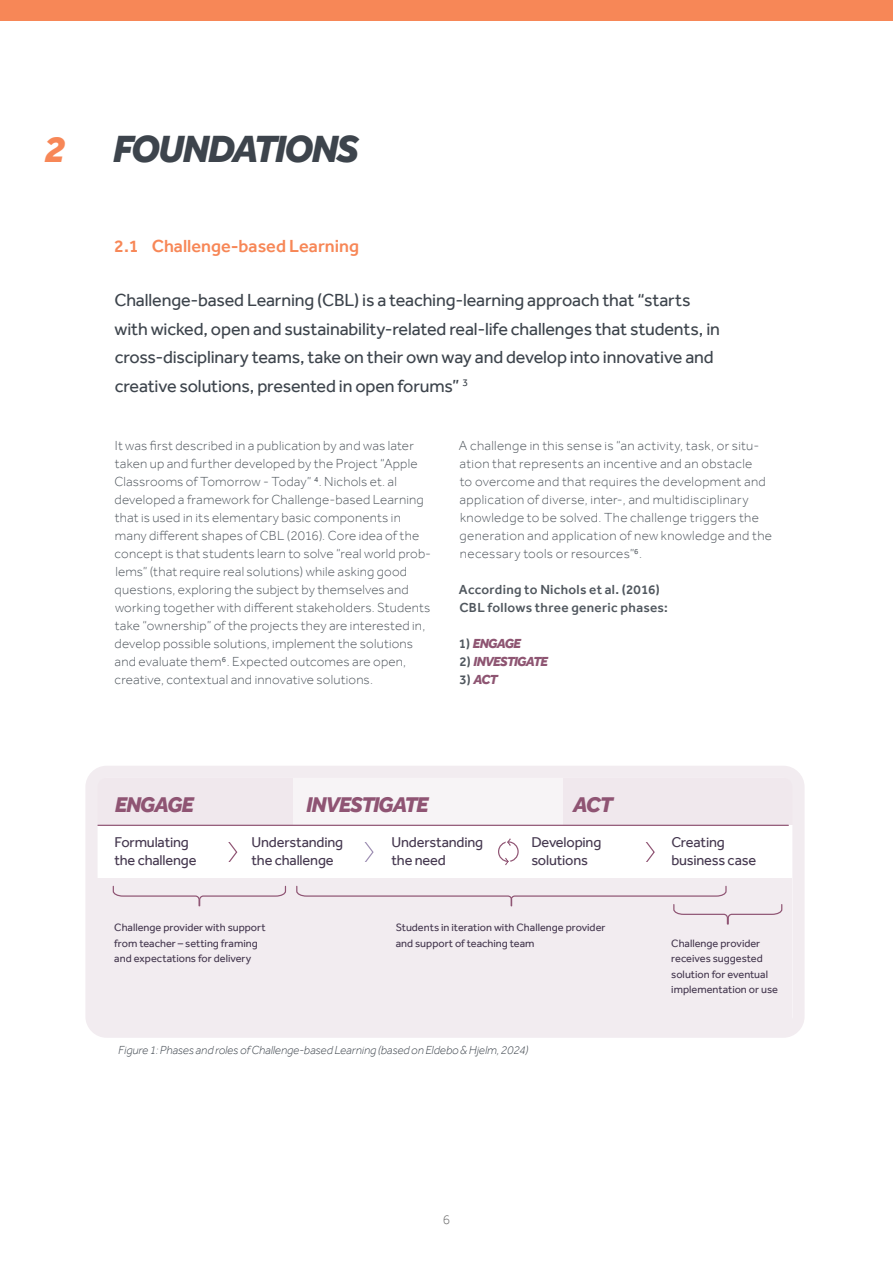
<style>
.page{position:relative;width:893px;height:1263px;background:#fff}
.page>*{position:absolute;margin:0;border:0;box-sizing:border-box;transform-origin:0 0}
.t1{font:italic 800 39px "Effra";letter-spacing:-.05em;color:#3d444c}
.t2{font:italic 800 21.9px "Effra";letter-spacing:-.06em;color:#8f5473}
.t3{font:18px/28.5px "Effra";letter-spacing:-.01em;color:#3d444c}
.t4{font:500 18px "Effra";color:#f78757}
.t5{font:14.55px/18.3px "Effra";letter-spacing:-.01em;color:#45384f}
.t6{font:300 13.5px/18px "Effra";letter-spacing:.015em;color:#50575e}
.t7{font:500 13.5px/18px "Effra";letter-spacing:.02em;color:#50575e}
.t8{font:italic 800 13.5px "Effra";letter-spacing:-.065em;color:#8e5572}
.t9{font:300 13.5px "Effra";color:#676767}
.t10{font:italic 300 12px "Effra";letter-spacing:-.005em;color:#3d444c}
.t11{font:10.95px/15.5px "Effra";color:#45384f}
.s1{color:#f78757}
.s2{font-weight:500;font-style:normal;color:#50575e}
</style>
<div class="page">
<svg style="left:85px;top:766px;width:720px;height:272px"></svg>
<div style="left:498px;top:841px;width:21px;height:21px;border:1px solid #8f5473;border-radius:50%"></div>
<svg style="left:504px;top:856px;width:7px;height:11px"></svg>
<svg style="left:504px;top:837px;width:8px;height:10px"></svg>
<div style="left:0;top:0;width:893px;height:20px;background:#f78757"></div>
<h1 class="t1" style="left:43px;top:126px;width:317px"><span class="s1">2</span> FOUNDATIONS</h1>
<h3 class="t4" style="left:114px;top:235px;width:246px">2.1 Challenge-based Learning</h3>
<p class="t3" style="left:114px;top:286px;width:607px">Challenge-based Learning (CBL) is a teaching-learning approach that “starts with wicked, open and sustainability-related real-life challenges that students, in cross-disciplinary teams, take on their own way and develop into innovative and creative solutions, presented in open forums” <sup>3</sup></p>
<p class="t6" style="left:114px;top:436px;width:318px">It was first described in a publication by and was later taken up and further developed by the Project “Apple Classrooms of Tomorrow - Today” <sup>4</sup>. Nichols et. al developed a framework for Challenge-based Learning that is used in its elementary basic components in many different shapes of CBL (2016). Core idea of the concept is that students learn to solve “real world prob&shy;lems” (that require real solutions) while asking good questions, exploring the subject by themselves and working together with different stakeholders. Students take “ownership” of the projects they are interested in, develop possible solutions, implement the solutions and evaluate them<sup>6</sup>. Expected outcomes are open, creative, contextual and innovative solutions.</p>
<p class="t6" style="left:459px;top:436px;width:315px">A challenge in this sense is “an activity, task, or situ&shy;ation that represents an incentive and an obstacle<br>to overcome and that requires the development and application of diverse, inter-, and multidisciplinary knowledge to be solved. The challenge triggers the generation and application of new knowledge and the necessary tools or resources”<sup>6</sup>.</p>
<p class="t7" style="left:459px;top:580px;width:210px">According to Nichols et al. (2016)<br>CBL follows three generic phases:</p>
<p class="t8" style="left:459px;top:635px;width:63px"><span class="s2">1)</span> ENGAGE</p>
<p class="t8" style="left:459px;top:653px;width:90px"><span class="s2">2)</span> INVESTIGATE</p>
<p class="t8" style="left:459px;top:671px;width:40px"><span class="s2">3)</span> ACT</p>
<h2 class="t2" style="left:114px;top:791px;width:81px">ENGAGE</h2>
<h2 class="t2" style="left:306px;top:791px;width:124px">INVESTIGATE</h2>
<h2 class="t2" style="left:572px;top:791px;width:41px">ACT</h2>
<p class="t5" style="left:114px;top:832px;width:84px">Formulating the challenge</p>
<p class="t5" style="left:251px;top:832px;width:93px">Understanding the challenge</p>
<p class="t5" style="left:391px;top:832px;width:93px">Understanding the need</p>
<p class="t5" style="left:531px;top:832px;width:72px">Developing solutions</p>
<p class="t5" style="left:671px;top:832px;width:86px">Creating business case</p>
<p class="t11" style="left:114px;top:919px;width:153px">Challenge provider with support from teacher – setting framing and expectations for delivery</p>
<p class="t11" style="left:396px;top:919px;width:211px">Students in iteration with Challenge provider and support of teaching team</p>
<p class="t10" style="left:118px;top:1043px;width:412px">Figure 1: Phases and roles of Challenge-based Learning (based on Eldebo &amp; Hjelm, 2024)</p>
<p class="t9" style="left:443px;top:1211px;width:9px">6</p>
<p class="t11" style="left:671px;top:935px;width:108px">Challenge provider receives suggested solution for eventual implementation or use</p>
</div>
